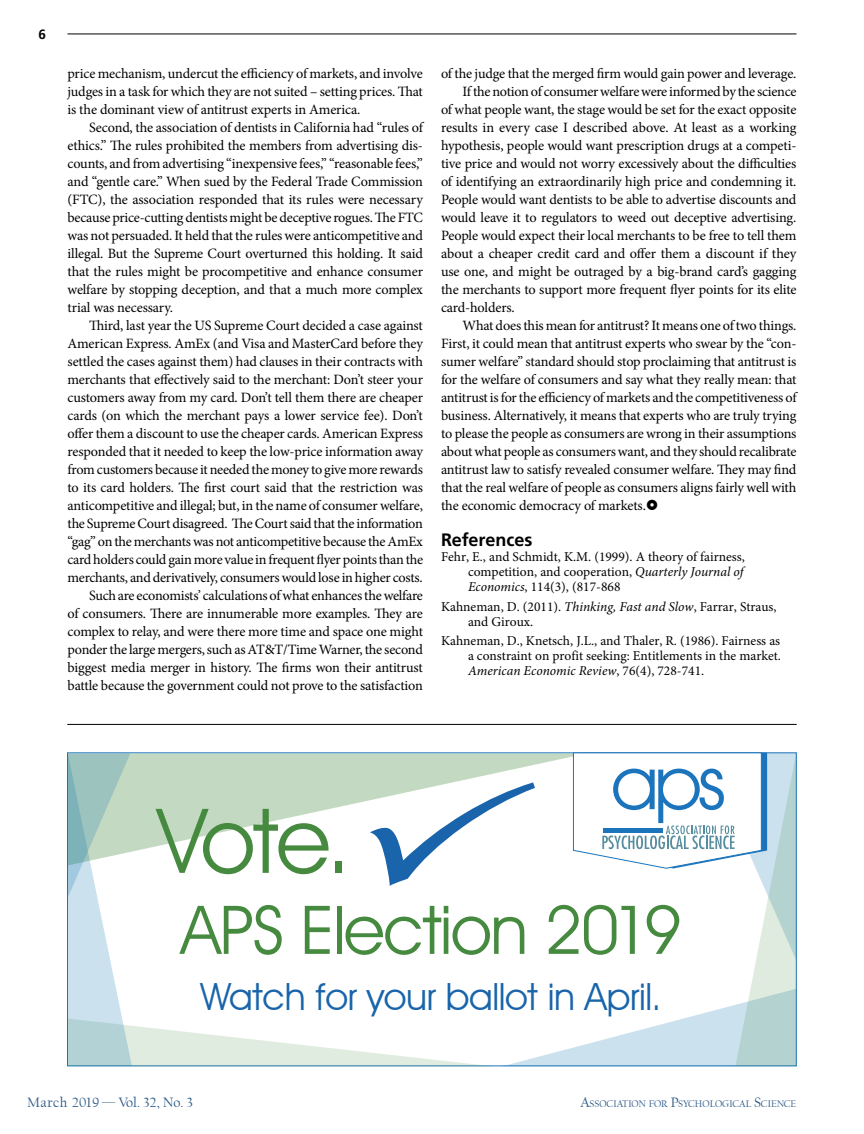
<style>
.page{position:relative;width:864px;height:1134px;background:#fff}
.page>*{position:absolute;margin:0;border:0;box-sizing:border-box;transform-origin:0 0}
.t1{font:90px "Avant Garde IT Cby BT";color:#468a40}
.t2{font:67.5px "Avant Garde IT Cby BT";letter-spacing:-.02em;color:#468a40}
.t3{font:37.5px "Avant Garde IT Cby BT";letter-spacing:-.01em;color:#1964aa}
.t4{font:700 18px "Frutiger";letter-spacing:-.005em;color:#000}
.t5{font:14.25px/18px "Minion Pro";letter-spacing:-.015em;color:#000;text-align:justify}
.t6{font:14.25px "Californian FB";letter-spacing:.02em;color:#275785}
.t7{font:13.5px/15px "Minion Pro";color:#000;text-align:justify}
.t8{font:700 13.5px "Frutiger";color:#000}
.t9{font:10.05px "Californian FB";color:#275785}
.s1{font-style:italic}
.s2{font-size:14.25px}
</style>
<div class="page">
<hr style="left:67px;top:724px;width:730px;height:1px;background:#000">
<svg style="left:67px;top:752px;width:730px;height:314px"></svg>
<hr style="left:68px;top:34px;width:728px;height:1px;background:#000">
<p class="t8" style="left:39px;top:26px;width:9px">6</p>
<p class="t5" style="left:68px;top:64px;width:357px">price mechanism, undercut the efficiency of markets, and involve judges in a task for which they are not suited – setting prices. That is the dominant view of antitrust experts in America.</p>
<p class="t5" style="left:68px;top:118px;width:357px;text-indent:22px">Second, the association of dentists in California had “rules of ethics.” The rules prohibited the members from advertising dis&shy;counts, and from advertising “inexpensive fees,” “reasonable fees,” and “gentle care.” When sued by the Federal Trade Commission (FTC), the association responded that its rules were necessary because price-cutting dentists might be deceptive rogues. The FTC was not persuaded. It held that the rules were anticompetitive and illegal. But the Supreme Court overturned this holding. It said that the rules might be procompetitive and enhance consumer welfare by stopping deception, and that a much more complex trial was necessary.</p>
<p class="t5" style="left:68px;top:316px;width:357px;text-align:right">Third, last year the US Supreme Court decided a case against American Express. AmEx (and Visa and MasterCard before they settled the cases against them) had clauses in their contracts with merchants that effectively said to the merchant: Don’t steer your customers away from my card. Don’t tell them there are cheaper cards (on which the merchant pays a lower service fee). Don’t offer them a discount to use the cheaper cards. American Express responded that it needed to keep the low-price information away from customers because it needed the money to give more rewards to its card holders. The first court said that the restriction was anticompetitive and illegal; but, in the name of consumer welfare, the Supreme Court disagreed. The Court said that the information “gag” on the merchants was not anticompetitive because the AmEx card holders could gain more value in frequent flyer points than the merchants, and derivatively, consumers would lose in higher costs.<br>Such are economists’ calculations of what enhances the welfare<br>of consumers. There are innumerable more examples. They are complex to relay, and were there more time and space one might ponder the large mergers, such as AT&amp;T/Time Warner, the second biggest media merger in history. The firms won their antitrust battle because the government could not prove to the satisfaction</p>
<p class="t5" style="left:441px;top:64px;width:357px">of the judge that the merged firm would gain power and leverage.</p>
<p class="t5" style="left:463px;top:82px;width:335px">If the notion of consumer welfare were informed by the science</p>
<p class="t5" style="left:441px;top:100px;width:357px">of what people want, the stage would be set for the exact opposite</p>
<p class="t5" style="left:441px;top:118px;width:357px">results in every case I described above. At least as a working</p>
<p class="t5" style="left:441px;top:136px;width:357px">hypothesis, people would want prescription drugs at a competi-</p>
<p class="t5" style="left:441px;top:154px;width:357px">tive price and would not worry excessively about the difficulties</p>
<p class="t5" style="left:441px;top:172px;width:357px">of identifying an extraordinarily high price and condemning it.</p>
<p class="t5" style="left:441px;top:190px;width:357px">People would want dentists to be able to advertise discounts and</p>
<p class="t5" style="left:441px;top:208px;width:357px">would leave it to regulators to weed out deceptive advertising.</p>
<p class="t5" style="left:441px;top:226px;width:357px">People would expect their local merchants to be free to tell them</p>
<p class="t5" style="left:441px;top:244px;width:357px">about a cheaper credit card and offer them a discount if they</p>
<p class="t5" style="left:441px;top:262px;width:357px">use one, and might be outraged by a big-brand card’s gagging</p>
<p class="t5" style="left:441px;top:280px;width:357px">the merchants to support more frequent flyer points for its elite</p>
<p class="t5" style="left:441px;top:298px;width:75px">card-holders.</p>
<p class="t5" style="left:463px;top:316px;width:335px">What does this mean for antitrust? It means one of two things.</p>
<p class="t5" style="left:441px;top:334px;width:357px">First, it could mean that antitrust experts who swear by the “con-</p>
<p class="t5" style="left:441px;top:352px;width:357px">sumer welfare” standard should stop proclaiming that antitrust is</p>
<p class="t5" style="left:441px;top:370px;width:357px">for the welfare of consumers and say what they really mean: that</p>
<p class="t5" style="left:441px;top:388px;width:357px">antitrust is for the efficiency of markets and the competitiveness of</p>
<p class="t5" style="left:441px;top:406px;width:357px">business. Alternatively, it means that experts who are truly trying</p>
<p class="t5" style="left:441px;top:424px;width:357px">to please the people as consumers are wrong in their assumptions</p>
<p class="t5" style="left:441px;top:442px;width:357px">about what people as consumers want, and they should recalibrate</p>
<p class="t5" style="left:441px;top:460px;width:357px">antitrust law to satisfy revealed consumer welfare. They may find</p>
<p class="t5" style="left:441px;top:478px;width:357px">that the real welfare of people as consumers aligns fairly well with</p>
<p class="t5" style="left:441px;top:496px;width:206px">the economic democracy of markets.</p>
<p class="t4" style="left:441px;top:529px;width:93px">References</p>
<p class="t7" style="left:468px;top:549px;width:278px;text-indent:-27px">Fehr, E., and Schmidt, K.M. (1999). A theory of fairness, competition, and cooperation, <span class="s1">Quarterly Journal of Economics</span>, 114(3), (817-868</p>
<p class="t7" style="left:468px;top:599px;width:310px;text-indent:-27px">Kahneman, D. (2011). <span class="s1">Thinking, Fast and Slow</span>, Farrar, Straus, and Giroux.</p>
<p class="t7" style="left:468px;top:634px;width:315px;text-indent:-27px">Kahneman, D., Knetsch, J.L., and Thaler, R. (1986). Fairness as a constraint on profit seeking: Entitlements in the market.<br><span class="s1">American Economic Review</span>, 76(4), 728-741.</p>
<h1 class="t1" style="left:157px;top:786px;width:195px">Vote.</h1>
<h2 class="t2" style="left:181px;top:889px;width:503px">APS Election 2019</h2>
<h3 class="t3" style="left:200px;top:974px;width:463px">Watch for your ballot in April.</h3>
<p class="t6" style="left:27px;top:1094px;width:168px">March 2019 — Vol. 32, No. 3</p>
<p class="t9" style="left:581px;top:1098px;width:217px"><span class="s2">A</span>SSOCIATION FOR <span class="s2">P</span>SYCHOLOGICAL <span class="s2">S</span>CIENCE</p>
</div>
